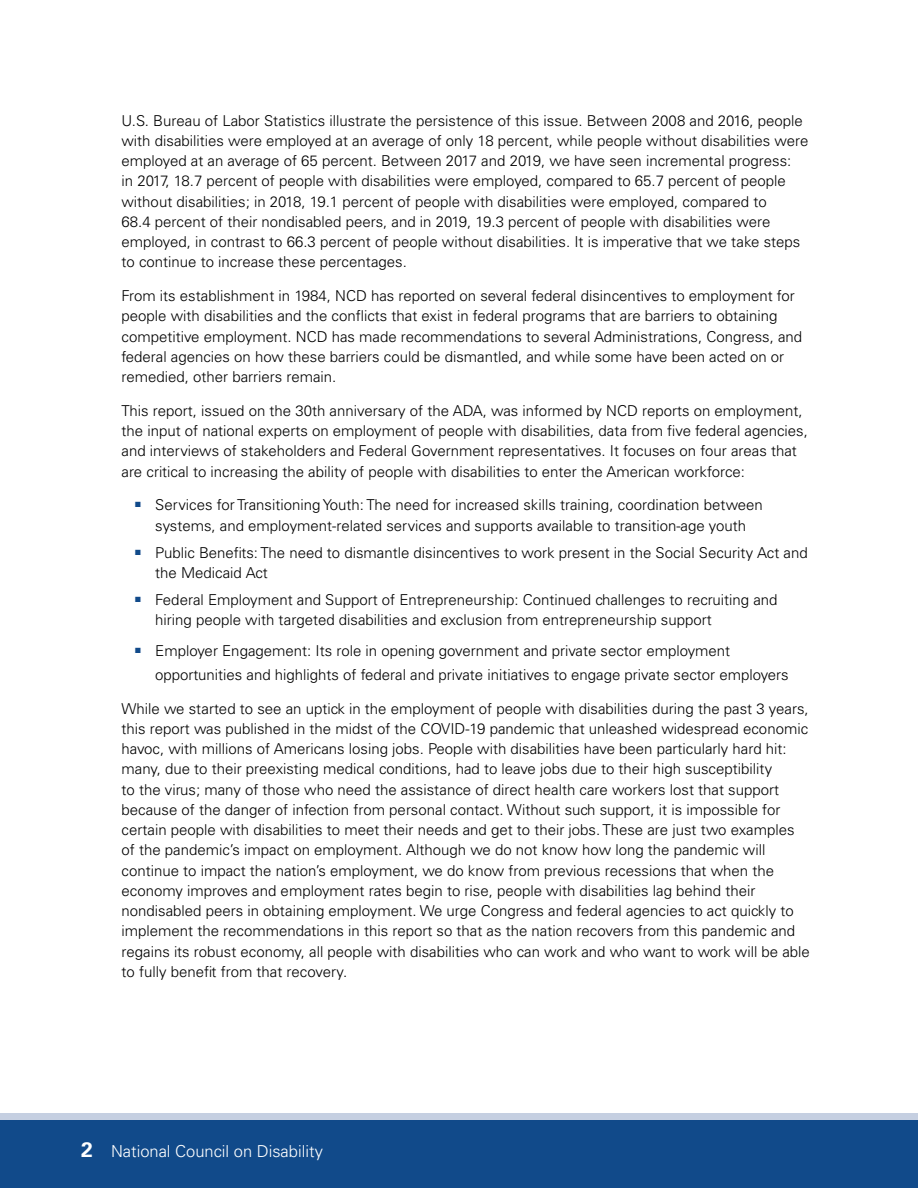
<style>
.page{position:relative;width:918px;height:1188px;background:#fff}
.page>*{position:absolute;margin:0;border:0;box-sizing:border-box;transform-origin:0 0}
.t1{font:300 16.5px "Univers LT Std";color:#fff}
.L1{font:300 15px/20.2px "Univers LT Std";color:#000}
.L2{font:300 15px/20.2px "Univers LT Std";color:#000}
.s1{font-weight:700;font-size:21px}
</style>
<div class="page">
<div style="left:0;top:1114px;width:918px;height:6px;background:#c5cfe1"></div>
<div style="left:0;top:1120px;width:918px;height:68px;background:#114a8a"></div>
<p class="L2" style="left:122px;top:110px;width:689px">U.S. Bureau of Labor Statistics illustrate the persistence of this issue. Between 2008 and 2016, people with disabilities were employed at an average of only 18 percent, while people without disabilities were employed at an average of 65 percent. Between 2017 and 2019, we have seen incremental progress:<br>in 2017, 18.7 percent of people with disabilities were employed, compared to 65.7 percent of people without disabilities; in 2018, 19.1 percent of people with disabilities were employed, compared to<br>68.4 percent of their nondisabled peers, and in 2019, 19.3 percent of people with disabilities were employed, in contrast to 66.3 percent of people without disabilities. It is imperative that we take steps to continue to increase these percentages.</p>
<p class="L2" style="left:122px;top:286px;width:682px">From its establishment in 1984, NCD has reported on several federal disincentives to employment for people with disabilities and the conflicts that exist in federal programs that are barriers to obtaining competitive employment. NCD has made recommendations to several Administrations, Congress, and federal agencies on how these barriers could be dismantled, and while some have been acted on or remedied, other barriers remain.</p>
<p class="L1" style="left:122px;top:400px;width:688px">This report, issued on the 30th anniversary of the ADA, was informed by NCD reports on employment, the input of national experts on employment of people with disabilities, data from five federal agencies, and interviews of stakeholders and Federal Government representatives. It focuses on four areas that are critical to increasing the ability of people with disabilities to enter the American workforce:</p>
<p class="L1" style="left:135px;top:495px;width:629px;text-align:center"><sup>■</sup> Services for Transitioning Youth: The need for increased skills training, coordination between systems, and employment-related services and supports available to transition-age youth</p>
<p class="L1" style="left:155px;top:542px;width:654px;text-indent:-20px"><sup>■</sup> Public Benefits: The need to dismantle disincentives to work present in the Social Security Act and the Medicaid Act</p>
<p class="L1" style="left:155px;top:589px;width:624px;text-indent:-20px"><sup>■</sup> Federal Employment and Support of Entrepreneurship: Continued challenges to recruiting and hiring people with targeted disabilities and exclusion from entrepreneurship support</p>
<p class="L1" style="left:155px;top:639px;width:635px;line-height:24px;text-indent:-20px"><sup>■</sup> Employer Engagement: Its role in opening government and private sector employment opportunities and highlights of federal and private initiatives to engage private sector employers</p>
<p class="L1" style="left:122px;top:698px;width:690px">While we started to see an uptick in the employment of people with disabilities during the past 3 years, this report was published in the midst of the COVID-19 pandemic that unleashed widespread economic havoc, with millions of Americans losing jobs. People with disabilities have been particularly hard hit: many, due to their preexisting medical conditions, had to leave jobs due to their high susceptibility<br>to the virus; many of those who need the assistance of direct health care workers lost that support because of the danger of infection from personal contact. Without such support, it is impossible for certain people with disabilities to meet their needs and get to their jobs. These are just two examples of the pandemic’s impact on employment. Although we do not know how long the pandemic will continue to impact the nation’s employment, we do know from previous recessions that when the economy improves and employment rates begin to rise, people with disabilities lag behind their nondisabled peers in obtaining employment. We urge Congress and federal agencies to act quickly to implement the recommendations in this report so that as the nation recovers from this pandemic and regains its robust economy, all people with disabilities who can work and who want to work will be able to fully benefit from that recovery.</p>
<p class="t1" style="left:81px;top:1141px;width:244px"><span class="s1">2</span> National Council on Disability</p>
</div>
